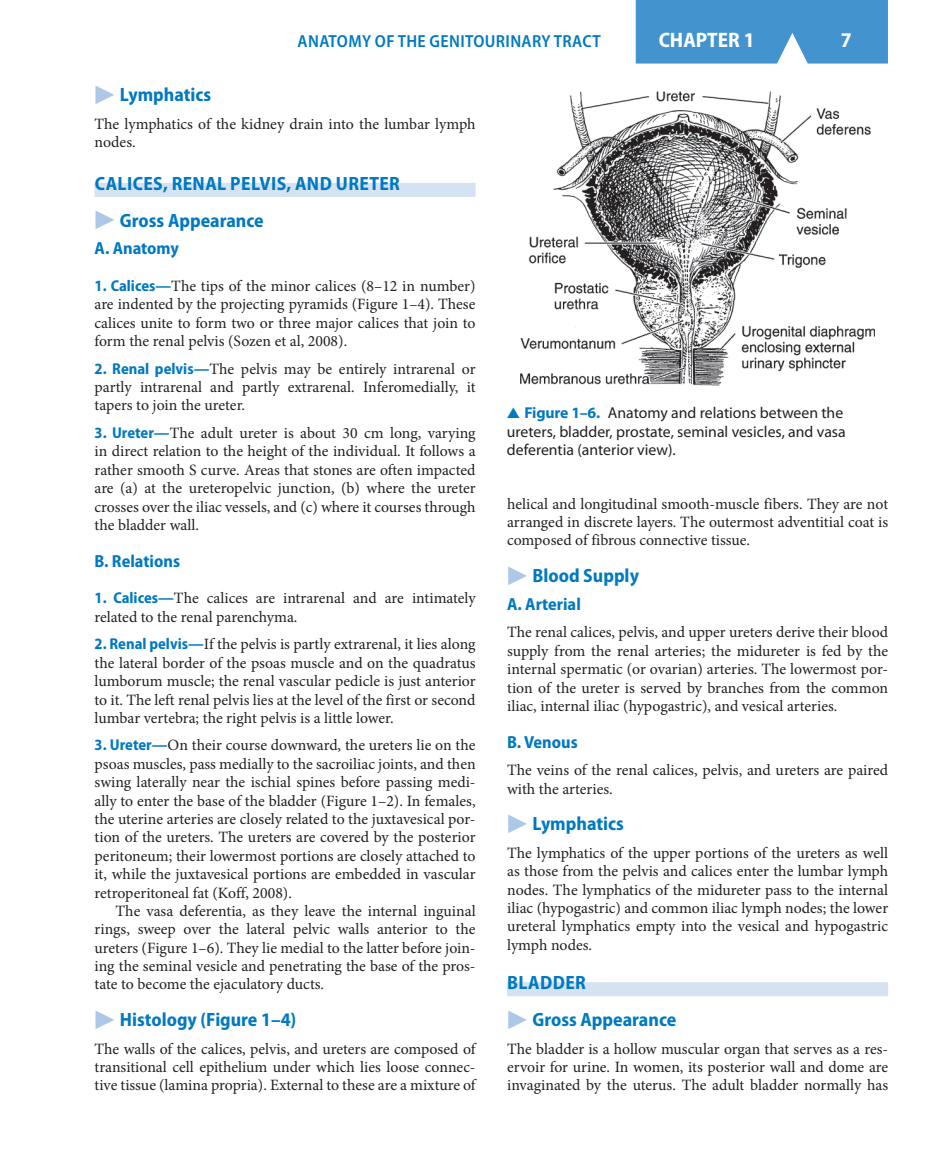
<style>
.page{position:relative;width:930px;height:1150px;background:#fff}
.page>*{position:absolute;margin:0;border:0;box-sizing:border-box;transform-origin:0 0}
.t1{font:700 semi-condensed 21px "Myriad Pro";color:#fff}
.heading-01{font:700 semi-condensed 19.25px "Myriad Pro";color:#0079c2}
.heading-01-2{font:700 semi-condensed 19.25px "Myriad Pro";letter-spacing:.02em;color:#0079c2}
.t2{font:600 semi-condensed 17.5px "Myriad Pro";letter-spacing:.02em;color:#0079c2}
.heading-03after02{font:700 semi-condensed 17.5px "Myriad Pro";color:#0079c2}
.heading-03{font:700 semi-condensed 17.5px "Myriad Pro";color:#0079c2}
.heading-04{font:15.75px/18.4px "Minion Pro";color:#231f20;text-align:justify}
.text_first{font:15.75px/18.4px "Minion Pro";color:#231f20;text-align:justify}
.text{font:15.75px/18.4px "Minion Pro";color:#231f20;text-align:justify}
.t3{font:15.75px/18.4px "Myriad Pro";color:#231f20}
.s1{color:#adc7e7}
.s2{font-family:"Myriad Pro";font-weight:700;font-stretch:semi-condensed;color:#0079c2}
.s3{color:#0079c2}
.s4{font-weight:700;color:#0079c2}
</style>
<div class="page">
<div style="left:635px;top:0;width:252px;height:64px;background:#4393cf"></div>
<div style="left:94px;top:183px;width:381px;height:14px;background:#d4e2f2"></div>
<div style="left:507px;top:982px;width:380px;height:14px;background:#d4e2f2"></div>
<img style="left:520px;top:91px;width:354px;height:295px">
<p class="t2" style="left:297px;top:30px;width:304px">ANATOMY OF THE GENITOURINARY TRACT</p>
<h1 class="t1" style="left:658px;top:27px;width:97px">CHAPTER 1</h1>
<h1 class="t1" style="left:840px;top:27px;width:12px">7</h1>
<p class="heading-01" style="left:94px;top:82px;width:118px"><span class="s1">▶</span> Lymphatics</p>
<p class="text_first" style="left:94px;top:114px;width:382px">The lymphatics of the kidney drain into the lumbar lymph nodes.</p>
<p class="heading-01-2" style="left:95px;top:171px;width:307px">CALICES, RENAL PELVIS, AND URETER</p>
<p class="heading-01" style="left:94px;top:208px;width:171px"><span class="s1">▶</span> Gross Appearance</p>
<p class="heading-03after02" style="left:94px;top:237px;width:86px">A. Anatomy</p>
<p class="heading-04" style="left:94px;top:277px;width:382px"><span class="s2">1. Calices—</span>The tips of the minor calices (8–12 in number) are indented by the projecting pyramids (Figure 1–4). These calices unite to form two or three major calices that join to form the renal pelvis (Sozen et al, 2008).</p>
<p class="heading-04" style="left:94px;top:359px;width:382px"><span class="s2">2. Renal pelvis—</span>The pelvis may be entirely intrarenal or partly intrarenal and partly extrarenal. Inferomedially, it tapers to join the ureter.</p>
<p class="heading-04" style="left:94px;top:424px;width:382px"><span class="s2">3. Ureter—</span>The adult ureter is about 30 cm long, varying in direct relation to the height of the individual. It follows a rather smooth S curve. Areas that stones are often impacted are (a) at the ureteropelvic junction, (b) where the ureter crosses over the iliac vessels, and (c) where it courses through the bladder wall.</p>
<p class="heading-03" style="left:94px;top:549px;width:87px">B. Relations</p>
<p class="heading-04" style="left:94px;top:589px;width:382px"><span class="s2">1. Calices—</span>The calices are intrarenal and are intimately related to the renal parenchyma.</p>
<p class="heading-04" style="left:94px;top:635px;width:382px"><span class="s2">2. Renal pelvis—</span>If the pelvis is partly extrarenal, it lies along the lateral border of the psoas muscle and on the quadratus lumborum muscle; the renal vascular pedicle is just anterior to it. The left renal pelvis lies at the level of the first or second lumbar vertebra; the right pelvis is a little lower.</p>
<p class="heading-04" style="left:94px;top:736px;width:382px"><span class="s2">3. Ureter—</span>On their course downward, the ureters lie on the psoas muscles, pass medially to the sacroiliac joints, and then swing laterally near the ischial spines before passing medi&shy;ally to enter the base of the bladder (Figure 1–2). In females, the uterine arteries are closely related to the juxtavesical por&shy;tion of the ureters. The ureters are covered by the posterior peritoneum; their lowermost portions are closely attached to it, while the juxtavesical portions are embedded in vascular retroperitoneal fat (Koff, 2008).</p>
<p class="text" style="left:94px;top:902px;width:382px;text-indent:21px">The vasa deferentia, as they leave the internal inguinal rings, sweep over the lateral pelvic walls anterior to the ureters (Figure 1–6). They lie medial to the latter before join&shy;ing the seminal vesicle and penetrating the base of the pros&shy;tate to become the ejaculatory ducts.</p>
<p class="heading-01" style="left:94px;top:1007px;width:203px"><span class="s1">▶</span> Histology (Figure 1–4)</p>
<p class="text_first" style="left:94px;top:1039px;width:382px">The walls of the calices, pelvis, and ureters are composed of transitional cell epithelium under which lies loose connec&shy;tive tissue (lamina propria). External to these are a mixture of</p>
<p class="t3" style="left:507px;top:404px;width:340px"><span class="s3">▲</span> <span class="s4">Figure 1–6.</span> Anatomy and relations between the ureters, bladder, prostate, seminal vesicles, and vasa deferentia (anterior view).</p>
<p class="text_first" style="left:507px;top:494px;width:382px">helical and longitudinal smooth-muscle fibers. They are not arranged in discrete layers. The outermost adventitial coat is composed of fibrous connective tissue.</p>
<p class="heading-01" style="left:507px;top:563px;width:133px"><span class="s1">▶</span> Blood Supply</p>
<p class="heading-03after02" style="left:507px;top:593px;width:75px">A. Arterial</p>
<p class="text_first" style="left:507px;top:623px;width:382px">The renal calices, pelvis, and upper ureters derive their blood supply from the renal arteries; the midureter is fed by the internal spermatic (or ovarian) arteries. The lowermost por&shy;tion of the ureter is served by branches from the common iliac, internal iliac (hypogastric), and vesical arteries.</p>
<p class="heading-03" style="left:507px;top:730px;width:72px">B. Venous</p>
<p class="text_first" style="left:507px;top:761px;width:382px">The veins of the renal calices, pelvis, and ureters are paired with the arteries.</p>
<p class="heading-01" style="left:507px;top:811px;width:118px"><span class="s1">▶</span> Lymphatics</p>
<p class="text_first" style="left:507px;top:844px;width:382px">The lymphatics of the upper portions of the ureters as well as those from the pelvis and calices enter the lumbar lymph nodes. The lymphatics of the midureter pass to the internal iliac (hypogastric) and common iliac lymph nodes; the lower ureteral lymphatics empty into the vesical and hypogastric lymph nodes.</p>
<p class="heading-01-2" style="left:507px;top:970px;width:80px">BLADDER</p>
<p class="heading-01" style="left:507px;top:1007px;width:171px"><span class="s1">▶</span> Gross Appearance</p>
<p class="text_first" style="left:507px;top:1039px;width:382px">The bladder is a hollow muscular organ that serves as a res&shy;ervoir for urine. In women, its posterior wall and dome are invaginated by the uterus. The adult bladder normally has</p>
</div>
